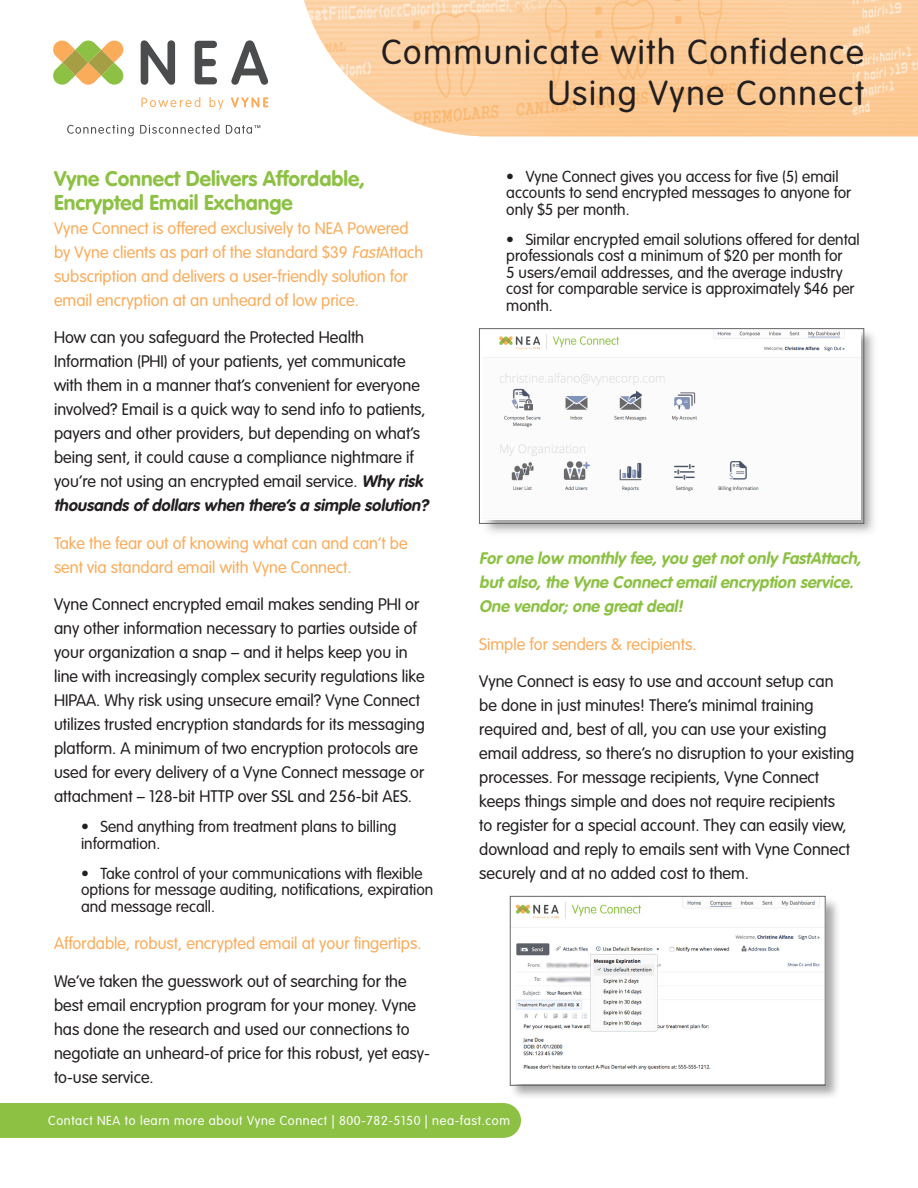
<style>
.page{position:relative;width:918px;height:1188px;background:#fff}
.page>*{position:absolute;margin:0;border:0;box-sizing:border-box;transform-origin:0 0}
.Page_Header{font:300 34.2px/41.1px "VAG Rounded Std";letter-spacing:.05em;color:#231f20;text-align:right}
.Headers{font:21px/24px "VAG Rounded Bold";color:#8cc144}
.Body_Copy{font:300 16.5px/24px "VAG Rounded Std";color:#231f20}
.Headers-2{font:300 16.5px/24px "VAG Rounded Std";color:#faac5b}
.Body_Copy-2{font:italic 700 16.5px/24px "VAG Rounded Std";color:#8cc144}
.t1{font:300 15.75px/16.5px "VAG Rounded Std";color:#231f20}
.t2{font:300 12.75px "VAG Rounded Std";letter-spacing:.05em;color:#fff}
.s1{font-style:italic}
.s2{font-weight:700;font-style:italic}
</style>
<div class="page">
<div style="left:0;top:1103px;width:521px;height:35px;background:#8cc144"></div>
<img style="left:304px;top:0;width:614px;height:136px">
<svg style="left:53px;top:40px;width:71px;height:45px"></svg>
<svg style="left:141px;top:40px;width:34px;height:45px"></svg>
<svg style="left:195px;top:41px;width:22px;height:43px"></svg>
<svg style="left:231px;top:40px;width:37px;height:45px"></svg>
<svg style="left:141px;top:97px;width:59px;height:10px"></svg>
<svg style="left:209px;top:97px;width:14px;height:13px"></svg>
<svg style="left:231px;top:97px;width:37px;height:10px"></svg>
<svg style="left:67px;top:125px;width:67px;height:11px"></svg>
<svg style="left:140px;top:124px;width:79px;height:10px"></svg>
<svg style="left:226px;top:125px;width:34px;height:9px"></svg>
<div style="left:479px;top:328px;width:401px;height:212px;background:#231f20;opacity:.4"></div>
<img style="left:483px;top:330px;width:377px;height:189px">
<div style="left:479px;top:328px;width:385px;height:196px;border:1px solid #666"></div>
<div style="left:510px;top:896px;width:331px;height:205px;background:#231f20;opacity:.4"></div>
<img style="left:512px;top:898px;width:311px;height:186px">
<div style="left:510px;top:896px;width:315px;height:190px;border:1px solid #666"></div>
<p class="Page_Header" style="left:381px;top:33px;width:484px">Communicate with Confidence<br>Using Vyne Connect</p>
<p class="Headers" style="left:54px;top:166px;width:313px">Vyne Connect Delivers Affordable,<br>Encrypted Email Exchange</p>
<p class="Headers-2" style="left:54px;top:217px;width:371px">Vyne Connect is offered exclusively to NEA Powered by Vyne clients as part of the standard $39 <span class="s1">Fast</span>Attach subscription and delivers a user-friendly solution for email encryption at an unheard of low price.</p>
<p class="Body_Copy" style="left:54px;top:326px;width:380px">How can you safeguard the Protected Health Information (PHI) of your patients, yet communicate with them in a manner that’s convenient for everyone involved? Email is a quick way to send info to patients, payers and other providers, but depending on what’s being sent, it could cause a compliance nightmare if you’re not using an encrypted email service. <span class="s2">Why risk thousands of dollars when there’s a simple solution?</span></p>
<p class="Headers-2" style="left:54px;top:532px;width:355px">Take the fear out of knowing what can and can’t be sent via standard email with Vyne Connect.</p>
<p class="Body_Copy" style="left:54px;top:593px;width:372px">Vyne Connect encrypted email makes sending PHI or any other information necessary to parties outside of your organization a snap – and it helps keep you in line with increasingly complex security regulations like HIPAA. Why risk using unsecure email? Vyne Connect utilizes trusted encryption standards for its messaging platform. A minimum of two encryption protocols are used for every delivery of a Vyne Connect message or attachment – 128-bit HTTP over SSL and 256-bit AES.</p>
<p class="t1" style="left:81px;top:819px;width:317px">• Send anything from treatment plans to billing information.</p>
<p class="t1" style="left:81px;top:866px;width:354px">• Take control of your communications with flexible options for message auditing, notifications, expiration and message recall.</p>
<p class="Headers-2" style="left:54px;top:932px;width:369px">Affordable, robust, encrypted email at your fingertips.</p>
<p class="Body_Copy" style="left:54px;top:970px;width:378px">We’ve taken the guesswork out of searching for the best email encryption program for your money. Vyne has done the research and used our connections to negotiate an unheard-of price for this robust, yet easy&shy;to-use service.</p>
<p class="t1" style="left:506px;top:168px;width:346px">• Vyne Connect gives you access for five (5) email accounts to send encrypted messages to anyone for only $5 per month.</p>
<p class="t1" style="left:506px;top:231px;width:355px">• Similar encrypted email solutions offered for dental professionals cost a minimum of $20 per month for<br>5 users/email addresses, and the average industry cost for comparable service is approximately $46 per month.</p>
<p class="Body_Copy-2" style="left:479px;top:547px;width:387px">Forone low monthly fee,you get not only FastAttach, but also,the Vyne Connect emailencryption service.<br>One vendor;one great deal!</p>
<p class="Headers-2" style="left:479px;top:632px;width:219px">Simple for senders &amp; recipients.</p>
<p class="Body_Copy" style="left:479px;top:670px;width:377px">Vyne Connect is easy to use and account setup can be done in just minutes! There’s minimal training required and, best of all, you can use your existing email address, so there’s no disruption to your existing processes. For message recipients, Vyne Connect keeps things simple and does not require recipients<br>to register for a special account. They can easily view, download and reply to emails sent with Vyne Connect securely and at no added cost to them.</p>
<p class="t2" style="left:48px;top:1113px;width:463px">Contact NEA to learn more about Vyne Connect | 800-782-5150 | nea-fast.com</p>
</div>
